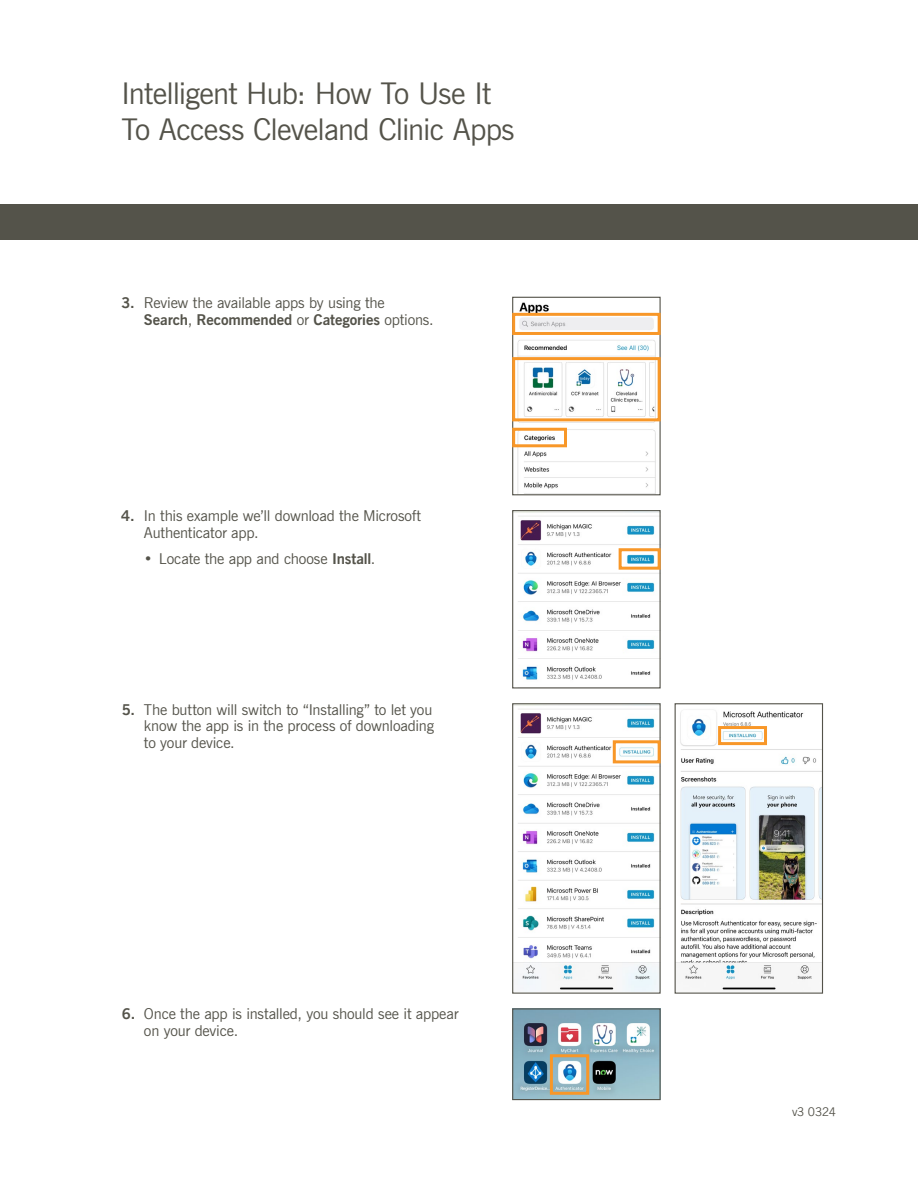
<style>
.page{position:relative;width:918px;height:1188px;background:#fff}
.page>*{position:absolute;margin:0;border:0;box-sizing:border-box;transform-origin:0 0}
.t1{font:30px/36px "News Gothic BT";letter-spacing:-.025em;color:#54534a}
.t2{font:15px/16.5px "News Gothic BT";letter-spacing:-.015em;color:#54534a}
.t3{font:12px "News Gothic BT";letter-spacing:-.025em;color:#54534a}
.s1{font-weight:700}
</style>
<div class="page">
<div style="left:0;top:204px;width:918px;height:36px;background:#54534a"></div>
<img style="left:514px;top:302px;width:145px;height:191px">
<div style="left:512px;top:297px;width:149px;height:198px;border:1px solid #54534a"></div>
<div style="left:512px;top:313px;width:149px;height:22px;border:3px solid #f89728"></div>
<div style="left:512px;top:357px;width:149px;height:64px;border:3px solid #f89728"></div>
<div style="left:512px;top:428px;width:55px;height:19px;border:3px solid #f89728"></div>
<img style="left:514px;top:512px;width:145px;height:168px">
<div style="left:512px;top:510px;width:149px;height:178px;border:1px solid #54534a"></div>
<div style="left:619px;top:548px;width:42px;height:22px;border:3px solid #f89728"></div>
<img style="left:514px;top:705px;width:145px;height:287px">
<div style="left:512px;top:703px;width:149px;height:291px;border:1px solid #54534a"></div>
<div style="left:613px;top:740px;width:48px;height:23px;border:3px solid #f89728"></div>
<img style="left:677px;top:711px;width:144px;height:279px">
<div style="left:675px;top:703px;width:148px;height:291px;border:1px solid #54534a"></div>
<div style="left:718px;top:726px;width:49px;height:19px;border:3px solid #f89728"></div>
<img style="left:514px;top:1010px;width:145px;height:88px">
<div style="left:512px;top:1008px;width:149px;height:92px;border:1px solid #54534a"></div>
<div style="left:550px;top:1054px;width:39px;height:41px;border:3px solid #f89728"></div>
<h1 class="t1" style="left:122px;top:75px;width:395px">Intelligent Hub: How To Use It<br>To Access Cleveland Clinic Apps</h1>
<p class="t2" style="left:144px;top:294px;width:291px;text-indent:-22px"><span class="s1">3.</span> Review the available apps by using the<br><span class="s1">Search</span>, <span class="s1">Recommended</span> or <span class="s1">Categories</span> options.</p>
<p class="t2" style="left:144px;top:507px;width:279px;text-indent:-23px"><span class="s1">4.</span> In this example we’ll download the Microsoft<br>Authenticator app.</p>
<p class="t2" style="left:144px;top:550px;width:233px"><span class="s1">•</span> Locate the app and choose <span class="s1">Install</span>.</p>
<p class="t2" style="left:144px;top:701px;width:291px;text-align:justify;text-indent:-22px"><span class="s1">5.</span> The button will switch to “Installing” to let you know the app is in the process of downloading to your device.</p>
<p class="t2" style="left:144px;top:1006px;width:316px;text-indent:-22px"><span class="s1">6.</span> Once the app is installed, you should see it appear on your device.</p>
<p class="t3" style="left:792px;top:1105px;width:46px">v3 0324</p>
</div>
